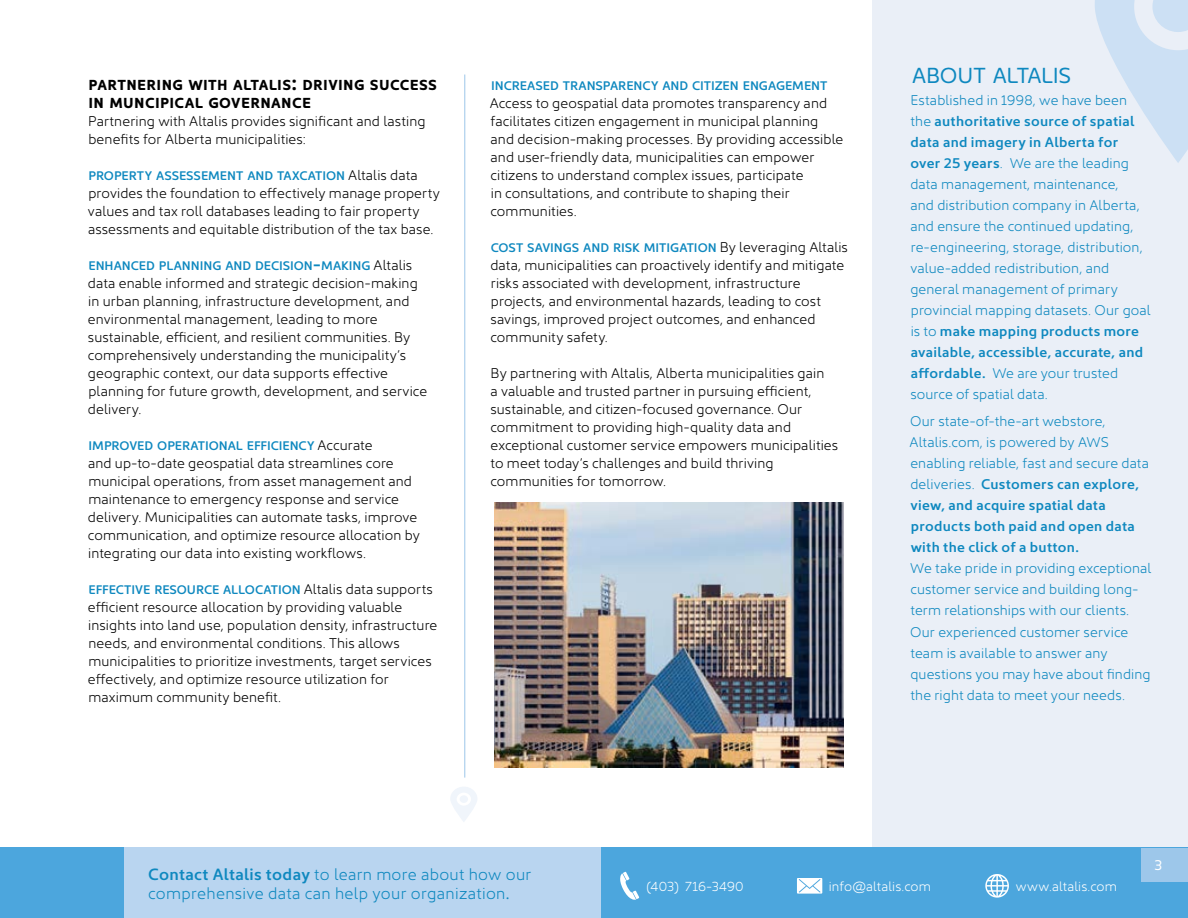
<style>
.page{position:relative;width:1188px;height:918px;background:#fff}
.page>*{position:absolute;margin:0;border:0;box-sizing:border-box;transform-origin:0 0}
.t1{font:22.05px "Kyrial Display Pro";letter-spacing:-.01em;color:#0e88bf}
.t2{font:300 16.5px/18.9px "Kyrial Sans Pro";letter-spacing:.02em;color:#0e88bf}
.t3{font:700 14.7px/18px "Kyrial Sans Pro";letter-spacing:.025em;color:#000}
.t4{font:300 14.25px/18px "Kyrial Sans Pro";letter-spacing:.01em;color:#000}
.t5{font:300 14.25px/21px "Kyrial Sans Pro";letter-spacing:.01em;color:#0e88bf}
.t6{font:14.25px "Kyrial Sans Pro";color:#fff}
.t7{font:300 13.5px "Kyrial Sans Pro";letter-spacing:.01em;color:#fff}
.t8{font:600 12.6px "Kyrial Sans Pro";letter-spacing:-.005em;color:#0e88bf}
.s1{font-size:21px}
.s2{font-weight:300;font-size:14.25px;color:#000}
.s3{font-size:18px}
.s4{font-weight:600}
.s5{font-family:"Minion Pro";font-weight:400}
</style>
<div class="page">
<div style="left:872px;top:0;width:316px;height:918px;background:#eaeff7"></div>
<svg style="left:1095px;top:0;width:93px;height:163px"></svg>
<hr style="left:464px;top:75px;width:1px;height:703px;background:#9dc7ea">
<svg style="left:450px;top:787px;width:27px;height:35px"></svg>
<img style="left:494px;top:502px;width:349px;height:266px">
<div style="left:0;top:848px;width:1188px;height:70px;background:#4ca6dd"></div>
<div style="left:124px;top:848px;width:476px;height:70px;background:#b9d5f0"></div>
<svg style="left:620px;top:872px;width:19px;height:28px"></svg>
<svg style="left:797px;top:878px;width:25px;height:16px"></svg>
<svg style="left:985px;top:874px;width:24px;height:24px"></svg>
<div style="left:1141px;top:848px;width:47px;height:33px;background:#9dc7ea"></div>
<p class="t3" style="left:89px;top:75px;width:350px">PARTNERING WITH ALTALIS<span class="s1">:</span> DRIVING SUCCESS<br>IN MUNCIPICAL GOVERNANCE</p>
<p class="t4" style="left:88px;top:111px;width:339px">Partnering with Altalis provides significant and lasting benefits for Alberta municipalities:</p>
<p class="t8" style="left:88px;top:167px;width:331px">PROPERTY ASSESSEMENT AND TAXCATION <span class="s2">Altalis data</span></p>
<p class="t4" style="left:88px;top:183px;width:354px">provides the foundation to effectively manage property values and tax roll databases leading to fair property assessments and equitable distribution of the tax base.</p>
<p class="t8" style="left:88px;top:257px;width:325px">ENHANCED PLANNING AND DECISION<span class="s3">-</span>MAKING <span class="s2">Altalis</span></p>
<p class="t4" style="left:88px;top:273px;width:341px">data enable informed and strategic decision-making in urban planning, infrastructure development, and environmental management, leading to more sustainable, efficient, and resilient communities. By comprehensively understanding the municipality’s geographic context, our data supports effective planning for future growth, development, and service delivery.</p>
<p class="t8" style="left:89px;top:437px;width:285px">IMPROVED OPERATIONAL EFFICIENCY <span class="s2">Accurate</span></p>
<p class="t4" style="left:88px;top:453px;width:333px">and up-to-date geospatial data streamlines core municipal operations, from asset management and maintenance to emergency response and service delivery. Municipalities can automate tasks, improve communication, and optimize resource allocation by integrating our data into existing workflows.</p>
<p class="t8" style="left:88px;top:581px;width:346px">EFFECTIVE RESOURCE ALLOCATION <span class="s2">Altalis data supports</span></p>
<p class="t4" style="left:88px;top:597px;width:351px">efficient resource allocation by providing valuable insights into land use, population density, infrastructure needs, and environmental conditions. This allows municipalities to prioritize investments, target services effectively, and optimize resource utilization for maximum community benefit.</p>
<p class="t8" style="left:491px;top:77px;width:338px">INCREASED TRANSPARENCY AND CITIZEN ENGAGEMENT</p>
<p class="t4" style="left:490px;top:93px;width:355px">Access to geospatial data promotes transparency and facilitates citizen engagement in municipal planning and decision-making processes. By providing accessible and user-friendly data, municipalities can empower citizens to understand complex issues, participate<br>in consultations, and contribute to shaping their communities.</p>
<p class="t8" style="left:491px;top:239px;width:359px">COST SAVINGS AND RISK MITIGATION <span class="s2">By leveraging Altalis</span></p>
<p class="t4" style="left:490px;top:255px;width:355px">data, municipalities can proactively identify and mitigate risks associated with development, infrastructure projects, and environmental hazards, leading to cost savings, improved project outcomes, and enhanced community safety.</p>
<p class="t4" style="left:490px;top:363px;width:349px">By partnering with Altalis, Alberta municipalities gain<br>a valuable and trusted partner in pursuing efficient, sustainable, and citizen-focused governance. Our commitment to providing high-quality data and exceptional customer service empowers municipalities to meet today’s challenges and build thriving communities for tomorrow.</p>
<h1 class="t1" style="left:912px;top:60px;width:161px">ABOUT ALTALIS</h1>
<p class="t5" style="left:910px;top:88px;width:242px">Established in 1998, we have been the <span class="s4">authoritative source of spatial data and imagery in Alberta for over 25 years</span>. We are the leading data management, maintenance,<br>and distribution company in Alberta, and ensure the continued updating, re-engineering, storage, distribution, value-added redistribution, and general management of primary provincial mapping datasets. Our goal is to <span class="s4">make mapping products more available, accessible, accurate, and affordable.</span> We are your trusted source of spatial data.</p>
<p class="t5" style="left:910px;top:410px;width:241px">Our state-of-the-art webstore,<br>Altalis.com, is powered by AWS enabling reliable, fast and secure data deliveries. <span class="s4">Customers can explore, view, and acquire spatial data products both paid and open data with the click of a button.</span></p>
<p class="t5" style="left:910px;top:557px;width:243px">We take pride in providing exceptional customer service and building long&shy;term relationships with our clients.<br>Our experienced customer service team is available to answer any questions you may have about finding the right data to meet your needs.</p>
<p class="t2" style="left:148px;top:863px;width:385px"><span class="s4">Contact Altalis today</span> to learn more about how our comprehensive data can help your organization<span class="s5">.</span></p>
<p class="t7" style="left:647px;top:876px;width:99px">(403) 716-3490</p>
<p class="t7" style="left:829px;top:876px;width:104px">info@altalis.com</p>
<p class="t7" style="left:1016px;top:876px;width:103px">www.altalis.com</p>
<p class="t6" style="left:1155px;top:855px;width:9px">3</p>
</div>
